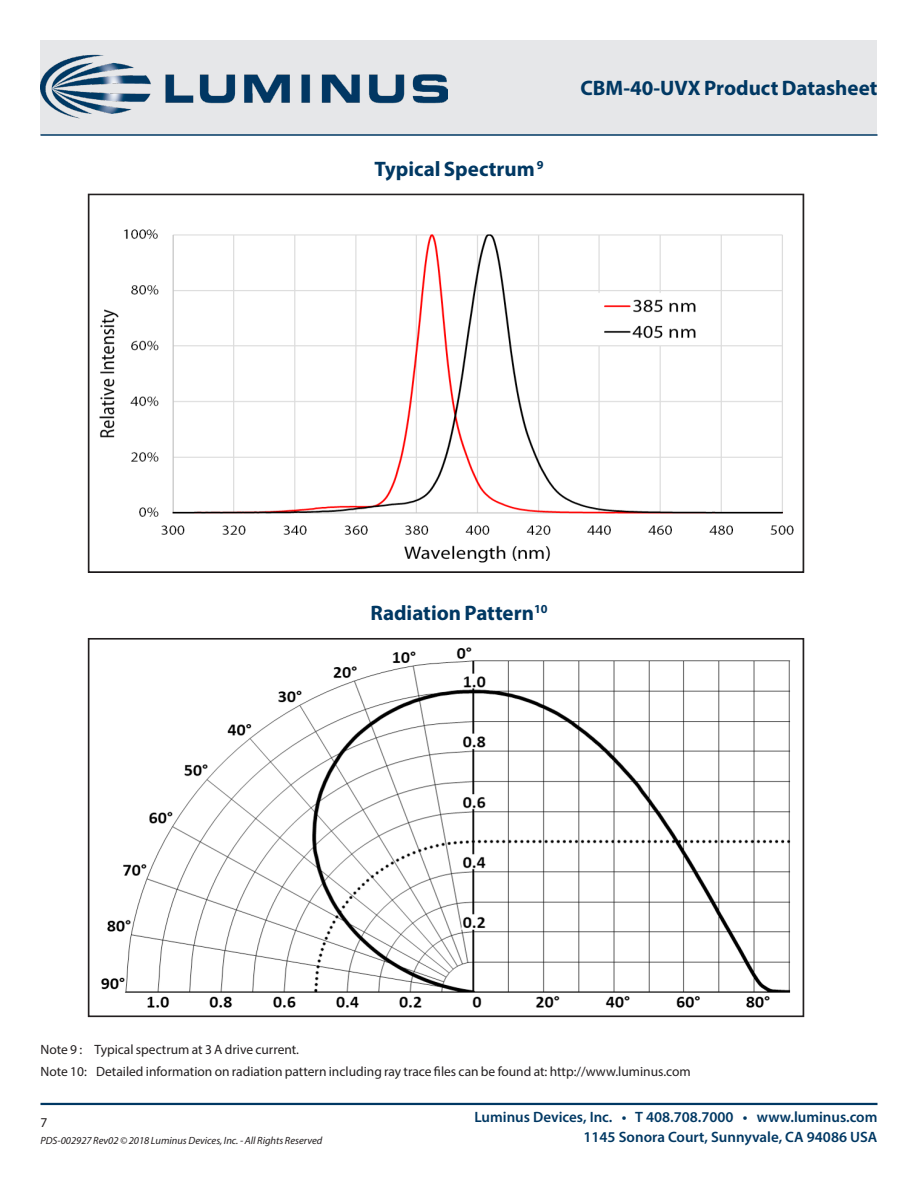
<style>
.page{position:relative;width:918px;height:1188px;background:#fff}
.page>*{position:absolute;margin:0;border:0;box-sizing:border-box;transform-origin:0 0}
.DS_Title1{font:700 21px "Myriad Pro";color:#003863}
.t1{font:600 15px "Myriad Pro";color:#003863}
.DS_Body{font:13.5px "Myriad Pro";color:#231f20}
.zzFooterRight2{font:13.5px "Myriad Pro";color:#231f20}
.zzFooterRight1{font:italic 10.5px "Myriad Pro";color:#231f20}
</style>
<div class="page">
<div style="left:40px;top:40px;width:838px;height:95px;background:#e6e7e9"></div>
<hr style="left:40px;top:1103px;width:838px;height:2px;background:#003863">
<hr style="left:40px;top:134px;width:838px;height:2px;background:#003863">
<img style="left:99px;top:229px;width:695px;height:334px">
<div style="left:88px;top:194px;width:716px;height:379px;border:2px solid #231f20"></div>
<img style="left:40px;top:54px;width:407px;height:65px">
<img style="left:101px;top:647px;width:690px;height:361px">
<div style="left:88px;top:638px;width:716px;height:379px;border:2px solid #231f20"></div>
<p class="DS_Title1" style="left:374px;top:156px;width:171px">Typical Spectrum <sup>9</sup></p>
<p class="DS_Title1" style="left:580px;top:74px;width:299px">CBM-40-UVX Product Datasheet</p>
<p class="DS_Title1" style="left:370px;top:599px;width:179px">Radiation Pattern<sup>10</sup></p>
<p class="DS_Body" style="left:40px;top:1041px;width:259px">Note 9 : Typical spectrum at 3 A drive current.</p>
<p class="DS_Body" style="left:40px;top:1063px;width:652px">Note 10: Detailed information on radiation pattern including ray trace files can be found at: http://www.luminus.com</p>
<p class="zzFooterRight2" style="left:40px;top:1115px;width:8px">7</p>
<p class="zzFooterRight1" style="left:40px;top:1134px;width:283px">PDS-002927 Rev02 © 2018 Luminus Devices, Inc. - All Rights Reserved</p>
<p class="t1" style="left:474px;top:1108px;width:405px">Luminus Devices, Inc. • T 408.708.7000 • www.luminus.com</p>
<p class="t1" style="left:584px;top:1127px;width:295px">1145 Sonora Court, Sunnyvale, CA 94086 USA</p>
</div>
